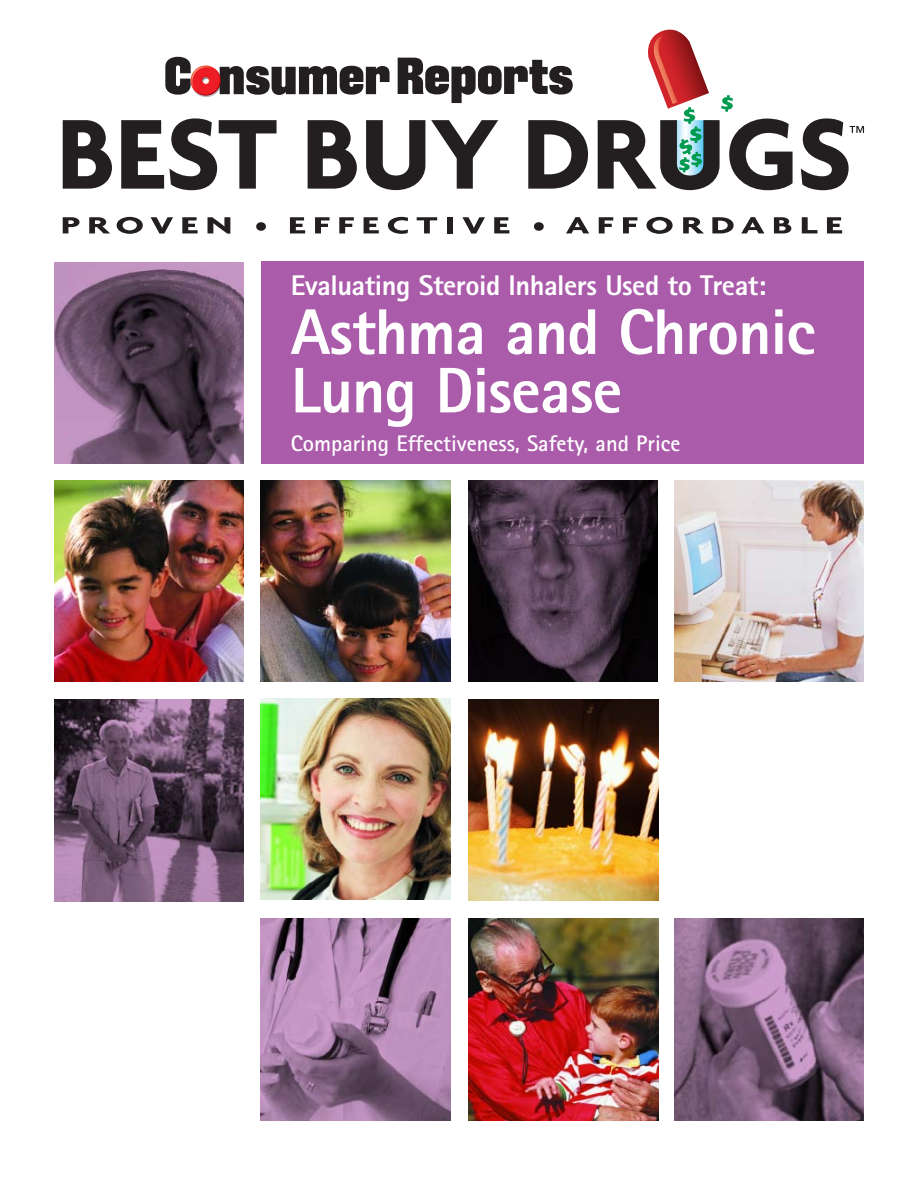
<style>
.page{position:relative;width:918px;height:1188px;background:#fff}
.page>*{position:absolute;margin:0;border:0;box-sizing:border-box;transform-origin:0 0}
.t1{font:800 64.5px/58.5px "Rotis Sans Serif";letter-spacing:-.015em;color:#fff}
.t2{font:800 28.5px "Rotis Sans Serif";letter-spacing:-.015em;color:#fff}
.t3{font:700 22.5px "Rotis Sans Serif";color:#fff}
</style>
<div class="page">
<img style="left:469px;top:699px;width:189px;height:202px">
<svg style="left:63px;top:120px;width:49px;height:69px"></svg>
<svg style="left:121px;top:118px;width:156px;height:72px"></svg>
<svg style="left:308px;top:120px;width:49px;height:69px"></svg>
<svg style="left:366px;top:120px;width:59px;height:70px"></svg>
<svg style="left:431px;top:120px;width:67px;height:69px"></svg>
<svg style="left:528px;top:120px;width:60px;height:69px"></svg>
<svg style="left:191px;top:67px;width:30px;height:30px"></svg>
<svg style="left:220px;top:66px;width:170px;height:29px"></svg>
<svg style="left:398px;top:58px;width:175px;height:45px"></svg>
<svg style="left:191px;top:65px;width:30px;height:31px"></svg>
<div style="left:192px;top:67px;width:28px;height:28px;background:#ee1c24;border-radius:50%"></div>
<svg style="left:165px;top:57px;width:49px;height:38px"></svg>
<svg style="left:63px;top:217px;width:17px;height:16px"></svg>
<svg style="left:89px;top:217px;width:21px;height:16px"></svg>
<svg style="left:117px;top:217px;width:26px;height:17px"></svg>
<svg style="left:151px;top:217px;width:22px;height:17px"></svg>
<svg style="left:182px;top:217px;width:16px;height:16px"></svg>
<svg style="left:208px;top:217px;width:22px;height:17px"></svg>
<div style="left:256px;top:222px;width:10px;height:9px;background:#231f20;border-radius:50%"></div>
<svg style="left:290px;top:217px;width:15px;height:16px"></svg>
<svg style="left:315px;top:217px;width:15px;height:16px"></svg>
<svg style="left:339px;top:217px;width:15px;height:16px"></svg>
<svg style="left:364px;top:217px;width:15px;height:16px"></svg>
<svg style="left:388px;top:217px;width:20px;height:17px"></svg>
<svg style="left:417px;top:217px;width:20px;height:16px"></svg>
<div style="left:447px;top:217px;width:6px;height:16px;background:#231f20"></div>
<svg style="left:462px;top:217px;width:23px;height:17px"></svg>
<svg style="left:494px;top:217px;width:15px;height:16px"></svg>
<div style="left:534px;top:222px;width:10px;height:9px;background:#231f20;border-radius:50%"></div>
<svg style="left:566px;top:217px;width:23px;height:16px"></svg>
<svg style="left:599px;top:217px;width:14px;height:16px"></svg>
<svg style="left:623px;top:217px;width:14px;height:16px"></svg>
<svg style="left:646px;top:217px;width:27px;height:17px"></svg>
<svg style="left:683px;top:217px;width:21px;height:16px"></svg>
<svg style="left:712px;top:217px;width:22px;height:16px"></svg>
<svg style="left:741px;top:217px;width:23px;height:16px"></svg>
<svg style="left:774px;top:217px;width:17px;height:16px"></svg>
<svg style="left:802px;top:217px;width:15px;height:16px"></svg>
<svg style="left:827px;top:217px;width:15px;height:16px"></svg>
<svg style="left:598px;top:29px;width:195px;height:161px"></svg>
<svg style="left:801px;top:118px;width:63px;height:72px"></svg>
<div style="left:262px;top:262px;width:602px;height:202px;background:#aa5baa"></div>
<img style="left:54px;top:480px;width:190px;height:202px">
<img style="left:54px;top:262px;width:190px;height:202px">
<img style="left:469px;top:919px;width:189px;height:201px">
<img style="left:261px;top:698px;width:189px;height:202px">
<img style="left:261px;top:480px;width:189px;height:202px">
<img style="left:54px;top:700px;width:190px;height:201px">
<img style="left:261px;top:919px;width:189px;height:201px">
<img style="left:674px;top:919px;width:190px;height:201px">
<img style="left:468px;top:480px;width:190px;height:202px">
<img style="left:674px;top:480px;width:190px;height:202px">
<p class="t2" style="left:291px;top:276px;width:477px">Evaluating Steroid Inhalers Used to Treat:</p>
<h1 class="t1" style="left:291px;top:309px;width:526px">Asthma and Chronic<br>Lung Disease</h1>
<p class="t3" style="left:291px;top:436px;width:391px">Comparing Effectiveness, Safety, and Price</p>
</div>
